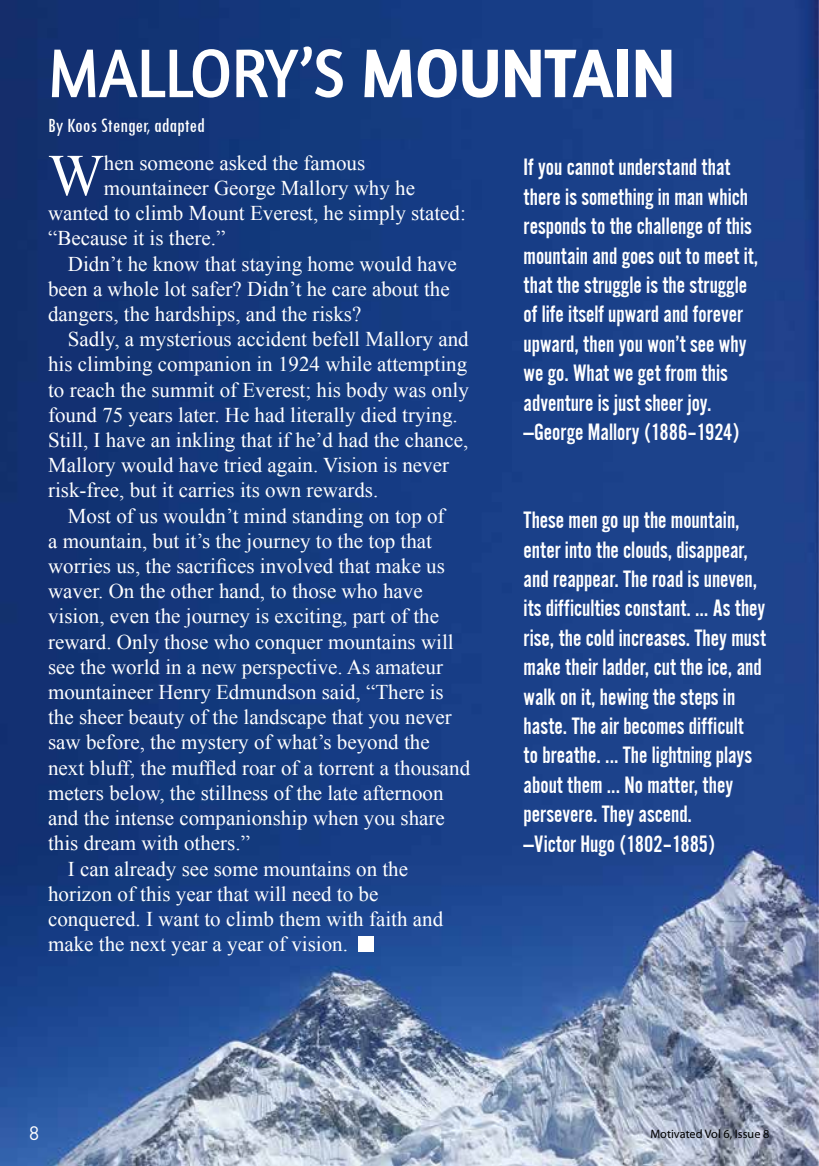
<style>
.page{position:relative;width:819px;height:1166px;background:#fff}
.page>*{position:absolute;margin:0;border:0;box-sizing:border-box;transform-origin:0 0}
.t1{font:70px "Amaranth";color:#fff;scale:.9 1}
.t2{font:58.98px "Times New Roman";color:#fff}
.t3{font:24.5px/29.4px "Alternate Got No 2";color:#fff}
.t4{font:21px "Times New Roman";color:#fff}
.t5{font:condensed 21px "Tw Cen";color:#fff}
.t6{font:19.25px "DIN Pro";color:#fff}
.t7{font:12.25px "Myriad Pro";color:#000}
.s1{font-weight:700}
</style>
<div class="page">
<img style="left:0;top:0;width:819px;height:1166px">
<div style="left:358px;top:936px;width:16px;height:15px;background:#fff"></div>
<h1 class="t1" style="left:48px;top:32px;width:698px">MALLORY’S <span class="s1">MOUNTAIN</span></h1>
<p class="t5" style="left:48px;top:113px;width:158px">By Koos Stenger, adapted</p>
<h2 class="t2" style="left:48px;top:136px;width:57px">W</h2>
<p class="t4" style="left:104px;top:149px;width:263px">hen someone asked the famous</p>
<p class="t3" style="left:523px;top:153px;width:236px">If you cannot understand that there is something in man which responds to the challenge of this mountain and goes out to meet it, that the struggle is the struggle of life itself upward and forever upward, then you won’t see why we go. What we get from this adventure is just sheer joy. —George Mallory (1886–1924)</p>
<p class="t4" style="left:104px;top:174px;width:313px">mountaineer George Mallory why he</p>
<p class="t4" style="left:48px;top:199px;width:419px">wanted to climb Mount Everest, he simply stated:</p>
<p class="t4" style="left:48px;top:224px;width:179px">“Because it is there.”</p>
<p class="t4" style="left:68px;top:249px;width:390px">Didn’t he know that staying home would have</p>
<p class="t4" style="left:48px;top:275px;width:403px">been a whole lot safer? Didn’t he care about the</p>
<p class="t4" style="left:48px;top:300px;width:315px">dangers, the hardships, and the risks?</p>
<p class="t4" style="left:68px;top:325px;width:402px">Sadly, a mysterious accident befell Mallory and</p>
<p class="t4" style="left:48px;top:350px;width:420px">his climbing companion in 1924 while attempting</p>
<p class="t4" style="left:48px;top:375px;width:422px">to reach the summit of Everest; his body was only</p>
<p class="t4" style="left:48px;top:401px;width:411px">found 75 years later. He had literally died trying.</p>
<p class="t4" style="left:48px;top:426px;width:421px">Still, I have an inkling that if he’d had the chance,</p>
<p class="t4" style="left:48px;top:451px;width:402px">Mallory would have tried again. Vision is never</p>
<p class="t4" style="left:48px;top:476px;width:332px">risk-free, but it carries its own rewards.</p>
<p class="t4" style="left:68px;top:501px;width:378px">Most of us wouldn’t mind standing on top of</p>
<p class="t4" style="left:48px;top:527px;width:385px">a mountain, but it’s the journey to the top that</p>
<p class="t4" style="left:48px;top:552px;width:398px">worries us, the sacrifices involved that make us</p>
<p class="t4" style="left:48px;top:577px;width:376px">waver. On the other hand, to those who have</p>
<p class="t4" style="left:48px;top:602px;width:392px">vision, even the journey is exciting, part of the</p>
<p class="t4" style="left:48px;top:627px;width:407px">reward. Only those who conquer mountains will</p>
<p class="t4" style="left:48px;top:653px;width:396px">see the world in a new perspective. As amateur</p>
<p class="t4" style="left:48px;top:678px;width:397px">mountaineer Henry Edmundson said, “There is</p>
<p class="t4" style="left:48px;top:703px;width:405px">the sheer beauty of the landscape that you never</p>
<p class="t4" style="left:48px;top:728px;width:383px">saw before, the mystery of what’s beyond the</p>
<p class="t4" style="left:48px;top:753px;width:423px">next bluff, the muffled roar of a torrent a thousand</p>
<p class="t4" style="left:48px;top:779px;width:397px">meters below, the stillness of the late afternoon</p>
<p class="t4" style="left:48px;top:804px;width:398px">and the intense companionship when you share</p>
<p class="t4" style="left:48px;top:829px;width:203px">this dream with others.”</p>
<p class="t4" style="left:68px;top:854px;width:342px">I can already see some mountains on the</p>
<p class="t4" style="left:48px;top:879px;width:332px">horizon of this year that will need to be</p>
<p class="t4" style="left:48px;top:905px;width:396px">conquered. I want to climb them with faith and</p>
<p class="t4" style="left:48px;top:930px;width:301px">make the next year a year of vision.</p>
<p class="t3" style="left:523px;top:506px;width:244px">These men go up the mountain, enter into the clouds, disappear, and reappear. The road is uneven, its difficulties constant. … As they rise, the cold increases. They must make their ladder, cut the ice, and walk on it, hewing the steps in haste. The air becomes difficult<br>to breathe. ... The lightning plays about them ... No matter, they persevere. They ascend.<br>—Victor Hugo (1802–1885)</p>
<p class="t6" style="left:29px;top:1119px;width:12px">8</p>
<p class="t7" style="left:650px;top:1126px;width:120px">Motivated Vol 6, Issue 8</p>
</div>
